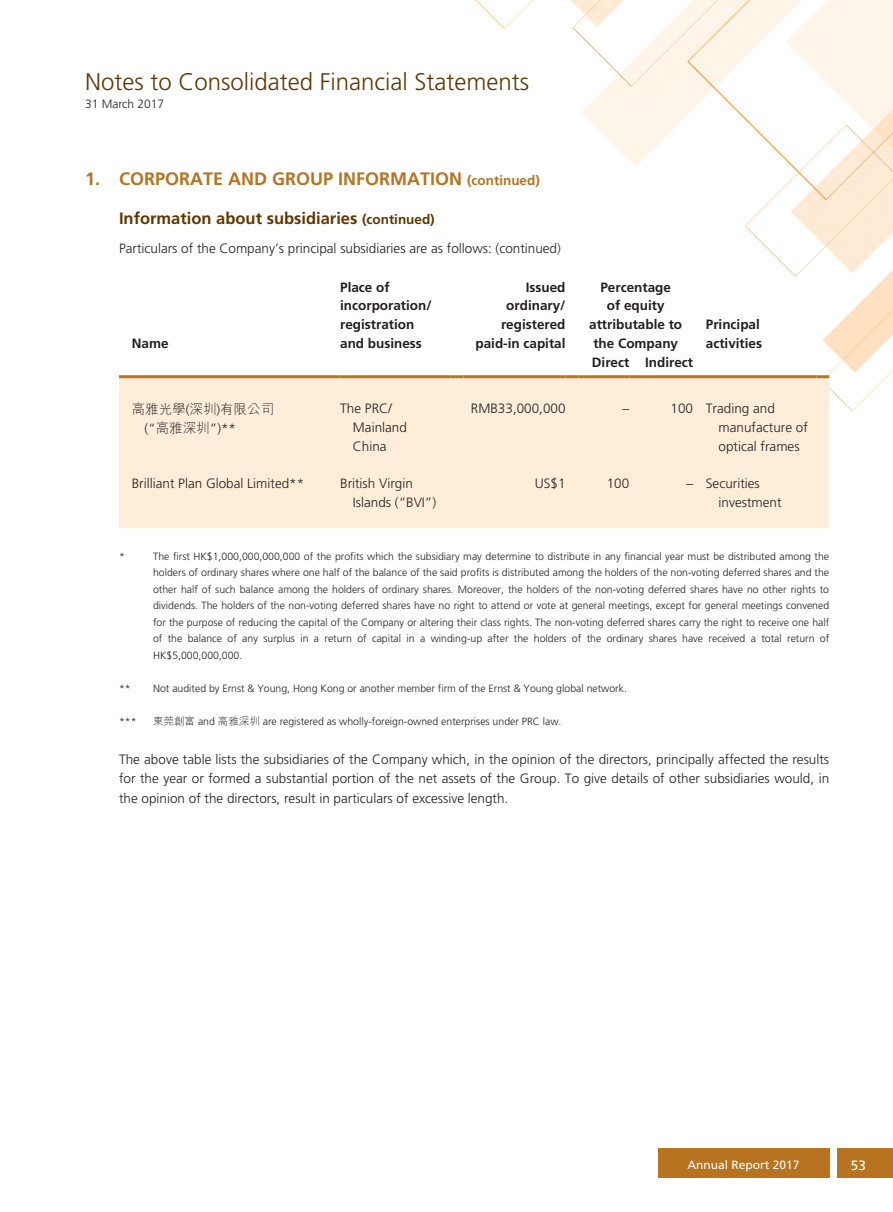
<style>
.page{position:relative;width:893px;height:1212px;background:#fff}
.page>*{position:absolute;margin:0;border:0;box-sizing:border-box;transform-origin:0 0}
.t1{font:300 24px "Frutiger LT Std";color:#603700}
.t2{font:700 18px "Frutiger LT Std";color:#b77320}
.t3{font:700 16.5px "Frutiger LT Std";color:#603700}
.t4{font:300 13.5px/18.8px "Frutiger LT Std";color:#231f20}
.t5{font:700 13.5px/18.8px "Frutiger LT Std";color:#231f20}
.t6{font:300 13.5px "M Hei HK";color:#231f20}
.t7{font:13.5px "Frutiger LT Std";color:#fff}
.t8{font:12px "Frutiger LT Std";color:#fff}
.t9{font:300 12px "Frutiger LT Std";color:#231f20}
.t10{font:300 10.5px/16.5px "Frutiger LT Std";color:#231f20;text-align:justify}
.s1{font-size:13.5px}
.s2{font-family:"Frutiger LT Std"}
.s3{font-family:"M Hei HK"}
</style>
<div class="page">
<img style="left:120px;top:0;width:773px;height:1178px">
<div style="left:658px;top:1148px;width:171px;height:30px;background:#b77320"></div>
<div style="left:838px;top:1148px;width:55px;height:30px;background:#b77320"></div>
<div style="left:119px;top:378px;width:710px;height:150px;background:#feedd9"></div>
<hr style="left:119px;top:375px;width:221px;height:3px;background:#b77320">
<hr style="left:340px;top:375px;width:111px;height:3px;background:#b77320">
<svg style="left:451px;top:375px;width:12px;height:3px"></svg>
<hr style="left:463px;top:375px;width:103px;height:3px;background:#b77320">
<svg style="left:566px;top:375px;width:12px;height:3px"></svg>
<hr style="left:578px;top:375px;width:51px;height:3px;background:#b77320">
<svg style="left:629px;top:375px;width:13px;height:3px"></svg>
<hr style="left:642px;top:375px;width:51px;height:3px;background:#b77320">
<svg style="left:693px;top:375px;width:13px;height:3px"></svg>
<hr style="left:706px;top:375px;width:110px;height:3px;background:#b77320">
<svg style="left:816px;top:375px;width:13px;height:3px"></svg>
<h1 class="t1" style="left:85px;top:68px;width:446px">Notes to Consolidated Financial Statements</h1>
<p class="t9" style="left:85px;top:97px;width:81px">31 March 2017</p>
<h2 class="t2" style="left:85px;top:168px;width:456px">1. CORPORATE AND GROUP INFORMATION <span class="s1">(continued)</span></h2>
<h3 class="t3" style="left:119px;top:209px;width:317px">Information about subsidiaries <span class="s1">(continued)</span></h3>
<p class="t4" style="left:119px;top:239px;width:443px">Particulars of the Company’s principal subsidiaries are as follows: (continued)</p>
<p class="t5" style="left:132px;top:334px;width:38px">Name</p>
<p class="t5" style="left:340px;top:278px;width:93px">Place of incorporation/ registration and business</p>
<p class="t5" style="left:475px;top:278px;width:92px;text-align:right">Issued ordinary/ registered paid-in capital</p>
<p class="t5" style="left:589px;top:278px;width:95px;text-align:center">Percentage<br>of equity attributable to the Company</p>
<p class="t5" style="left:592px;top:353px;width:103px">Direct Indirect</p>
<p class="t5" style="left:706px;top:315px;width:58px">Principal activities</p>
<p class="t6" style="left:132px;top:402px;width:144px">高雅光學<span class="s2">(</span>深圳<span class="s2">)</span>有限公司</p>
<p class="t4" style="left:145px;top:419px;width:93px">(“<span class="s3">高雅深圳</span>”)**</p>
<p class="t4" style="left:353px;top:400px;width:56px;text-indent:-13px">The PRC/<br>Mainland<br>China</p>
<p class="t4" style="left:471px;top:400px;width:96px">RMB33,000,000</p>
<p class="t4" style="left:623px;top:400px;width:8px">–</p>
<p class="t4" style="left:719px;top:400px;width:91px;text-indent:-48px">100 Trading and manufacture of optical frames</p>
<p class="t4" style="left:132px;top:475px;width:174px">Brilliant Plan Global Limited**</p>
<p class="t4" style="left:353px;top:475px;width:85px;text-indent:-13px">British Virgin<br>Islands (“BVI”)</p>
<p class="t4" style="left:535px;top:475px;width:32px">US$1</p>
<p class="t4" style="left:607px;top:475px;width:24px">100</p>
<p class="t4" style="left:719px;top:475px;width:64px;text-indent:-32px">– Securities investment</p>
<p class="t10" style="left:119px;top:548px;width:7px">*</p>
<p class="t10" style="left:153px;top:548px;width:678px">The first HK$1,000,000,000,000 of the profits which the subsidiary may determine to distribute in any financial year must be distributed among the holders of ordinary shares where one half of the balance of the said profits is distributed among the holders of the non-voting deferred shares and the other half of such balance among the holders of ordinary shares. Moreover, the holders of the non-voting deferred shares have no other rights to dividends. The holders of the non-voting deferred shares have no right to attend or vote at general meetings, except for general meetings convened for the purpose of reducing the capital of the Company or altering their class rights. The non-voting deferred shares carry the right to receive one half of the balance of any surplus in a return of capital in a winding-up after the holders of the ordinary shares have received a total return of HK$5,000,000,000.</p>
<p class="t10" style="left:119px;top:680px;width:13px">**</p>
<p class="t10" style="left:153px;top:680px;width:475px">Not audited by Ernst &amp; Young, Hong Kong or another member firm of the Ernst &amp; Young global network.</p>
<p class="t10" style="left:119px;top:713px;width:19px">***</p>
<p class="t10" style="left:153px;top:713px;width:410px"><span class="s3">東莞創富</span> and <span class="s3">高雅深圳</span> are registered as wholly-foreign-owned enterprises under PRC law.</p>
<p class="t4" style="left:119px;top:749px;width:712px;line-height:19.5px;text-align:justify">The above table lists the subsidiaries of the Company which, in the opinion of the directors, principally affected the results for the year or formed a substantial portion of the net assets of the Group. To give details of other subsidiaries would, in the opinion of the directors, result in particulars of excessive length.</p>
<p class="t8" style="left:688px;top:1157px;width:114px">Annual Report 2017</p>
<p class="t7" style="left:851px;top:1157px;width:17px">53</p>
</div>
